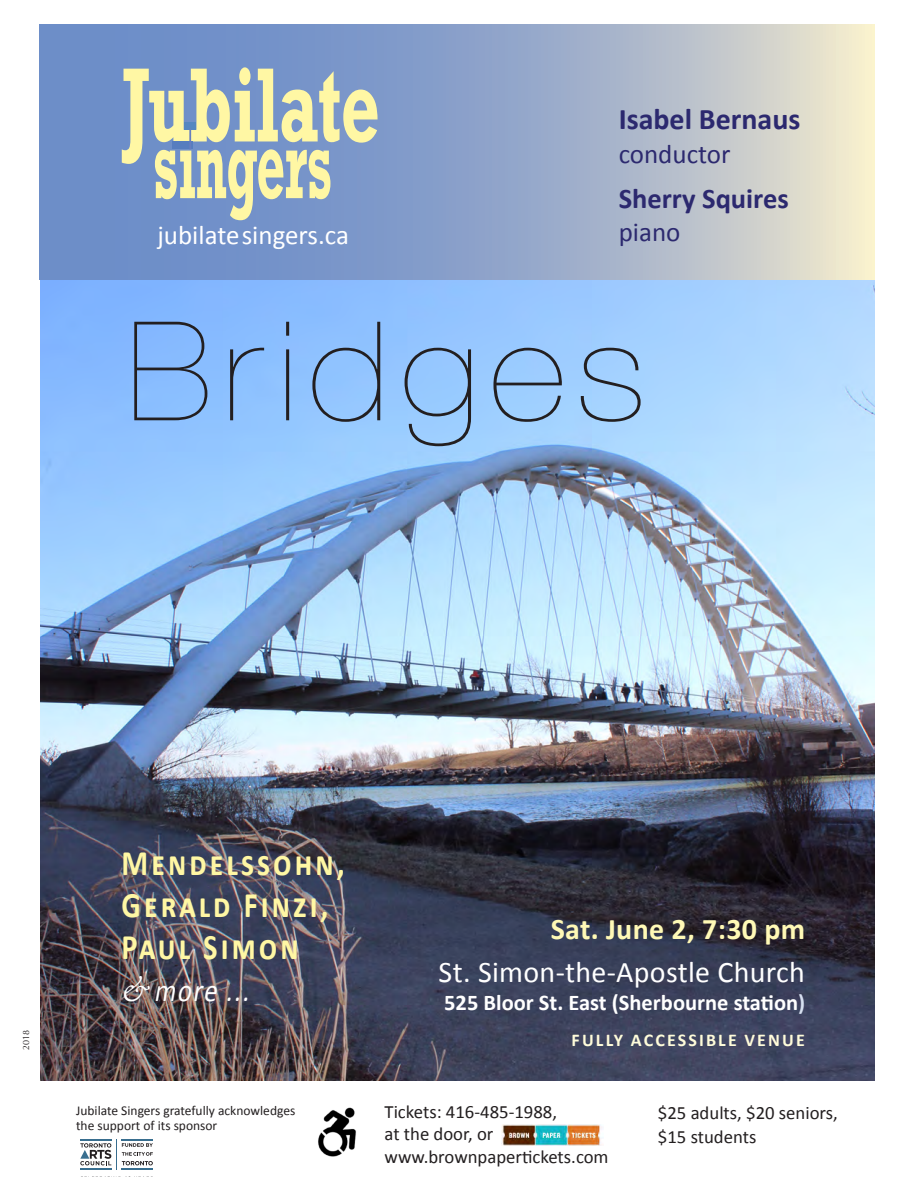
<style>
.page{position:relative;width:918px;height:1188px;background:#fff}
.page>*{position:absolute;margin:0;border:0;box-sizing:border-box;transform-origin:0 0}
.t1{font:200 138px "Helvetica Neue";letter-spacing:.07em;color:#231f20}
.t2{font:700 107.25px "Rockwell";letter-spacing:-.01em;color:#fff7a4;scale:.64 1}
.t3{font:700 100.65px "Rockwell";letter-spacing:-.01em;color:#fff7a4;scale:.5 1}
.t4{font:700 36px "Calibri";letter-spacing:.1em;color:#fff7a4;scale:.85 1}
.t5{font:italic 31.5px "Calibri";color:#fff;scale:.85 1}
.t6{font:30px "Calibri";letter-spacing:.01em;color:#fff}
.t7{font:700 30px "Calibri";letter-spacing:.01em;color:#fff9b6}
.t8{font:700 30px "Calibri";color:#2c296f}
.t9{font:700 28.5px "Calibri";color:#2c296f}
.t10{font:27px "Calibri";color:#fff}
.t11{font:27px "Calibri";color:#2c296f}
.t12{font:700 22.5px "Calibri";color:#fff}
.t13{font:18.75px "Calibri";color:#231f20}
.t14{font:700 18px "Calibri";letter-spacing:.12em;color:#fffcda}
.t15{font:13.5px "Calibri";color:#231f20}
.t16{font:9px "Optima";color:#231f20}
.s1{font-family:"Adobe Garamond Pro";font-size:33px}
.s2{color:#d7e0f0}
</style>
<div class="page">
<img style="left:40px;top:279px;width:834px;height:802px">
<img style="left:502px;top:1125px;width:102px;height:21px">
<hr style="left:80px;top:1168px;width:31px;height:1px;background:#386e8f">
<svg style="left:80px;top:1143px;width:31px;height:22px"></svg>
<hr style="left:80px;top:1139px;width:31px;height:2px;background:#386e8f">
<hr style="left:116px;top:1139px;width:1px;height:30px;background:#386e8f">
<hr style="left:122px;top:1168px;width:31px;height:1px;background:#386e8f">
<hr style="left:122px;top:1139px;width:31px;height:2px;background:#386e8f">
<svg style="left:122px;top:1143px;width:31px;height:22px"></svg>
<svg style="left:40px;top:25px;width:834px;height:254px;background:#97aaca"></svg>
<div style="left:172px;top:142px;width:20px;height:7px;background:#577dbf"></div>
<div style="left:184px;top:122px;width:11px;height:8px;background:#5587c1"></div>
<hr style="left:189px;top:128px;width:2px;height:21px;background:#667ebf">
<img style="left:318px;top:1107px;width:38px;height:50px">
<p class="t2" style="left:122px;top:40px;width:404px">Jubilate</p>
<p class="t3" style="left:153px;top:103px;width:360px">singers</p>
<p class="t10" style="left:158px;top:218px;width:193px">jubilatesingers.ca</p>
<p class="t8" style="left:619px;top:100px;width:183px">Isabel Bernaus</p>
<p class="t11" style="left:619px;top:138px;width:113px">conductor</p>
<p class="t9" style="left:619px;top:181px;width:172px">Sherry Squires</p>
<p class="t11" style="left:619px;top:216px;width:63px">piano</p>
<p class="t1" style="left:128px;top:292px;width:520px">Bridges</p>
<p class="t16" style="left:21px;top:1050px;width:22px;rotate:-90deg">2018</p>
<p class="t4" style="left:122px;top:840px;width:264px">Mendelssohn,</p>
<p class="t4" style="left:122px;top:882px;width:245px">Gerald Finzi,</p>
<p class="t4" style="left:122px;top:924px;width:210px">Paul Simon</p>
<p class="t5" style="left:122px;top:971px;width:159px"><span class="s1">&amp;</span> more ...</p>
<p class="t15" style="left:76px;top:1102px;width:221px">Jubilate Singers gratefully acknowledges</p>
<p class="t15" style="left:76px;top:1117px;width:143px">the support of its sponsor</p>
<p class="t7" style="left:551px;top:910px;width:256px">Sat. June 2, 7:30 pm</p>
<p class="t6" style="left:439px;top:953px;width:368px">St. Simon-the-Apostle Church</p>
<p class="t12" style="left:444px;top:989px;width:362px">525 Bloor St. East (Sherbourne station<span class="s2">)</span></p>
<p class="t14" style="left:572px;top:1029px;width:235px">FULLY ACCESSIBLE VENUE</p>
<p class="t13" style="left:385px;top:1100px;width:174px">Tickets: 416-485-1988,</p>
<p class="t13" style="left:385px;top:1123px;width:110px">at the door, or</p>
<p class="t13" style="left:385px;top:1145px;width:226px">www.brownpapertickets.com</p>
<p class="t13" style="left:658px;top:1101px;width:181px">$25 adults, $20 seniors,</p>
<p class="t13" style="left:658px;top:1125px;width:100px">$15 students</p>
</div>
